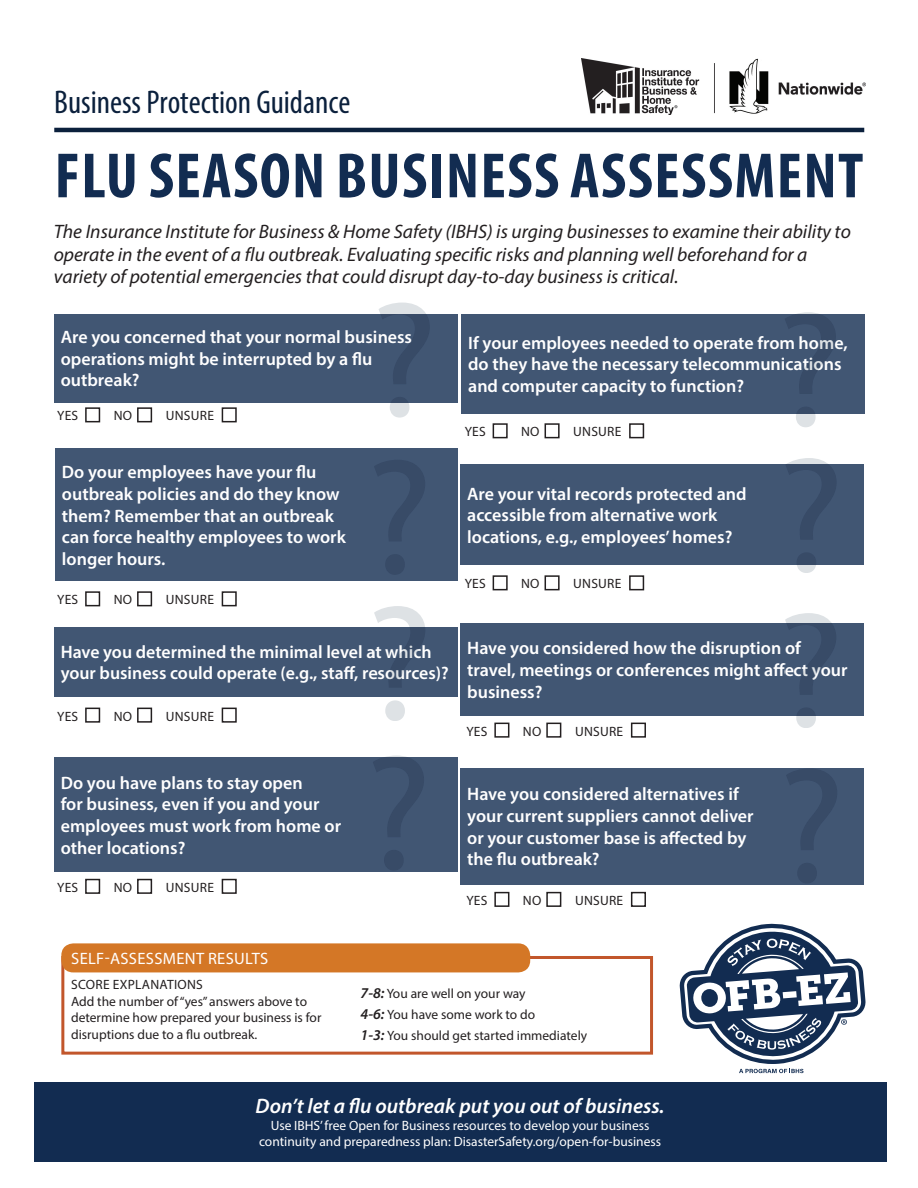
<style>
.page{position:relative;width:918px;height:1188px;background:#fff}
.page>*{position:absolute;margin:0;border:0;box-sizing:border-box;transform-origin:0 0}
.t1{font:165.3px/303.5px "Myriad Pro";color:#dee2e5}
.Heading_1{font:700 condensed 64.5px "Myriad Pro";letter-spacing:.02em;color:#122c51}
.t2{font:condensed 33px "Myriad Pro";color:#0b203c}
.t3{font:italic 600 21px "Myriad Pro";color:#fff}
.Heading_1-2{font:italic 19.5px/22.5px "Myriad Pro";color:#231f20}
.t4{font:600 18px/21.6px "Myriad Pro";color:#fff}
.bullets-aek_copy{font:16.5px "Myriad Pro";letter-spacing:.02em;color:#fff}
.t5{font:13.5px/16.5px "Myriad Pro";color:#231f20}
.t6{font:13.5px "Myriad Pro";color:#fff}
.t7{font:13.5px "Myriad Pro";letter-spacing:.02em;color:#231f20}
.s1{font-weight:600;font-style:italic;font-size:15px}
</style>
<div class="page">
<div style="left:34px;top:1082px;width:852px;height:80px;background:#122c51"></div>
<div style="left:54px;top:314px;width:404px;height:88px;background:#415673"></div>
<div style="left:54px;top:627px;width:404px;height:70px;background:#415673"></div>
<div style="left:460px;top:623px;width:404px;height:93px;background:#415673"></div>
<div style="left:461px;top:314px;width:404px;height:99px;background:#415673"></div>
<div style="left:55px;top:449px;width:403px;height:132px;background:#415673"></div>
<div style="left:460px;top:464px;width:404px;height:101px;background:#415673"></div>
<div style="left:54px;top:757px;width:404px;height:114px;background:#415673"></div>
<div style="left:460px;top:768px;width:404px;height:116px;background:#415673"></div>
<div style="left:61px;top:956px;width:592px;height:99px;border:3px solid #c2562b"></div>
<div style="left:61px;top:943px;width:469px;height:29px;background:#d47726;border-radius:12px"></div>
<div style="left:85px;top:407px;width:15px;height:15px;border:2px solid #231f20"></div>
<div style="left:137px;top:407px;width:15px;height:15px;border:2px solid #231f20"></div>
<div style="left:222px;top:407px;width:15px;height:15px;border:2px solid #231f20"></div>
<div style="left:85px;top:591px;width:15px;height:15px;border:2px solid #231f20"></div>
<div style="left:137px;top:591px;width:15px;height:15px;border:2px solid #231f20"></div>
<div style="left:222px;top:591px;width:15px;height:15px;border:2px solid #231f20"></div>
<div style="left:85px;top:708px;width:15px;height:15px;border:2px solid #231f20"></div>
<div style="left:137px;top:708px;width:15px;height:15px;border:2px solid #231f20"></div>
<div style="left:222px;top:708px;width:15px;height:15px;border:2px solid #231f20"></div>
<div style="left:85px;top:879px;width:15px;height:15px;border:2px solid #231f20"></div>
<div style="left:137px;top:879px;width:15px;height:15px;border:2px solid #231f20"></div>
<div style="left:222px;top:879px;width:15px;height:15px;border:2px solid #231f20"></div>
<div style="left:493px;top:423px;width:15px;height:15px;border:2px solid #231f20"></div>
<div style="left:545px;top:423px;width:15px;height:15px;border:2px solid #231f20"></div>
<div style="left:629px;top:423px;width:15px;height:15px;border:2px solid #231f20"></div>
<div style="left:493px;top:575px;width:15px;height:15px;border:2px solid #231f20"></div>
<div style="left:545px;top:575px;width:15px;height:15px;border:2px solid #231f20"></div>
<div style="left:629px;top:575px;width:15px;height:15px;border:2px solid #231f20"></div>
<div style="left:494px;top:723px;width:15px;height:15px;border:2px solid #231f20"></div>
<div style="left:546px;top:723px;width:15px;height:15px;border:2px solid #231f20"></div>
<div style="left:631px;top:723px;width:15px;height:15px;border:2px solid #231f20"></div>
<div style="left:494px;top:892px;width:15px;height:15px;border:2px solid #231f20"></div>
<div style="left:546px;top:892px;width:15px;height:15px;border:2px solid #231f20"></div>
<div style="left:631px;top:892px;width:15px;height:15px;border:2px solid #231f20"></div>
<hr style="left:54px;top:128px;width:810px;height:4px;background:#0b203c">
<svg style="left:680px;top:924px;width:186px;height:149px"></svg>
<img style="left:581px;top:59px;width:285px;height:55px">
<p class="t2" style="left:54px;top:82px;width:298px">Business Protection Guidance</p>
<p class="Heading_1" style="left:55px;top:135px;width:810px">FLU SEASON BUSINESS ASSESSMENT</p>
<p class="Heading_1-2" style="left:54px;top:220px;width:799px">The Insurance Institute for Business &amp; Home Safety (IBHS) is urging businesses to examine their ability to operate in the event of a flu outbreak. Evaluating specific risks and planning well beforehand for a variety of potential emergencies that could disrupt day-to-day business is critical.</p>
<h1 class="t1" style="left:366px;top:206px;width:73px">? ?</h1>
<h1 class="t1" style="left:776px;top:295px;width:69px;line-height:145.8px">? ?</h1>
<p class="t4" style="left:61px;top:326px;width:353px">Are you concerned that your normal business operations might be interrupted by a flu outbreak?</p>
<p class="t4" style="left:468px;top:332px;width:381px">If your employees needed to operate from home, do they have the necessary telecommunications and computer capacity to function?</p>
<p class="t5" style="left:57px;top:407px;width:23px">YES</p>
<p class="t5" style="left:114px;top:407px;width:20px">NO</p>
<p class="t5" style="left:166px;top:407px;width:50px">UNSURE</p>
<p class="t5" style="left:465px;top:423px;width:23px">YES</p>
<p class="t5" style="left:521px;top:423px;width:20px">NO</p>
<p class="t5" style="left:573px;top:423px;width:50px">UNSURE</p>
<p class="t4" style="left:62px;top:461px;width:285px">Do your employees have your flu outbreak policies and do they know them? Remember that an outbreak can force healthy employees to work longer hours.</p>
<p class="t4" style="left:467px;top:483px;width:281px">Are your vital records protected and accessible from alternative work locations, e.g., employees’ homes?</p>
<p class="t5" style="left:465px;top:575px;width:23px">YES</p>
<p class="t5" style="left:521px;top:575px;width:20px">NO</p>
<p class="t5" style="left:573px;top:575px;width:50px">UNSURE</p>
<p class="t5" style="left:57px;top:591px;width:23px">YES</p>
<p class="t5" style="left:114px;top:591px;width:20px">NO</p>
<p class="t5" style="left:166px;top:591px;width:50px">UNSURE</p>
<h1 class="t1" style="left:777px;top:517px;width:69px">?</h1>
<p class="t4" style="left:61px;top:640px;width:390px">Have you determined the minimal level at which your business could operate (e.g., staff, resources)?</p>
<p class="t4" style="left:467px;top:637px;width:382px">Have you considered how the disruption of travel, meetings or conferences might affect your business?</p>
<p class="t5" style="left:57px;top:708px;width:23px">YES</p>
<p class="t5" style="left:114px;top:708px;width:20px">NO</p>
<p class="t5" style="left:166px;top:708px;width:50px">UNSURE</p>
<p class="t5" style="left:466px;top:723px;width:23px">YES</p>
<p class="t5" style="left:523px;top:723px;width:20px">NO</p>
<p class="t5" style="left:575px;top:723px;width:50px">UNSURE</p>
<p class="t4" style="left:61px;top:771px;width:282px">Do you have plans to stay open<br>for business, even if you and your employees must work from home or other locations?</p>
<p class="t4" style="left:467px;top:783px;width:288px">Have you considered alternatives if your current suppliers cannot deliver or your customer base is affected by the flu outbreak?</p>
<p class="t5" style="left:57px;top:879px;width:23px">YES</p>
<p class="t5" style="left:114px;top:879px;width:20px">NO</p>
<p class="t5" style="left:166px;top:879px;width:50px">UNSURE</p>
<p class="bullets-aek_copy" style="left:71px;top:948px;width:199px">SELF-ASSESSMENT RESULTS</p>
<p class="t7" style="left:71px;top:977px;width:133px">SCORE EXPLANATIONS</p>
<p class="t5" style="left:71px;top:993px;width:252px">Add the number of “yes” answers above to determine how prepared your business is for disruptions due to a flu outbreak.</p>
<p class="t5" style="left:466px;top:892px;width:23px">YES</p>
<p class="t5" style="left:523px;top:892px;width:20px">NO</p>
<p class="t5" style="left:575px;top:892px;width:50px">UNSURE</p>
<p class="t5" style="left:361px;top:985px;width:167px"><span class="s1">7-8:</span> You are well on your way</p>
<p class="t5" style="left:361px;top:1006px;width:176px"><span class="s1">4-6:</span> You have some work to do</p>
<p class="t5" style="left:361px;top:1027px;width:228px"><span class="s1">1-3:</span> You should get started immediately</p>
<p class="t3" style="left:256px;top:1093px;width:410px">Don’t let a flu outbreak put you out of business.</p>
<p class="t6" style="left:271px;top:1117px;width:380px">Use IBHS’ free Open for Business resources to develop your business</p>
<p class="t6" style="left:259px;top:1133px;width:404px">continuity and preparedness plan: DisasterSafety.org/open-for-business</p>
</div>
